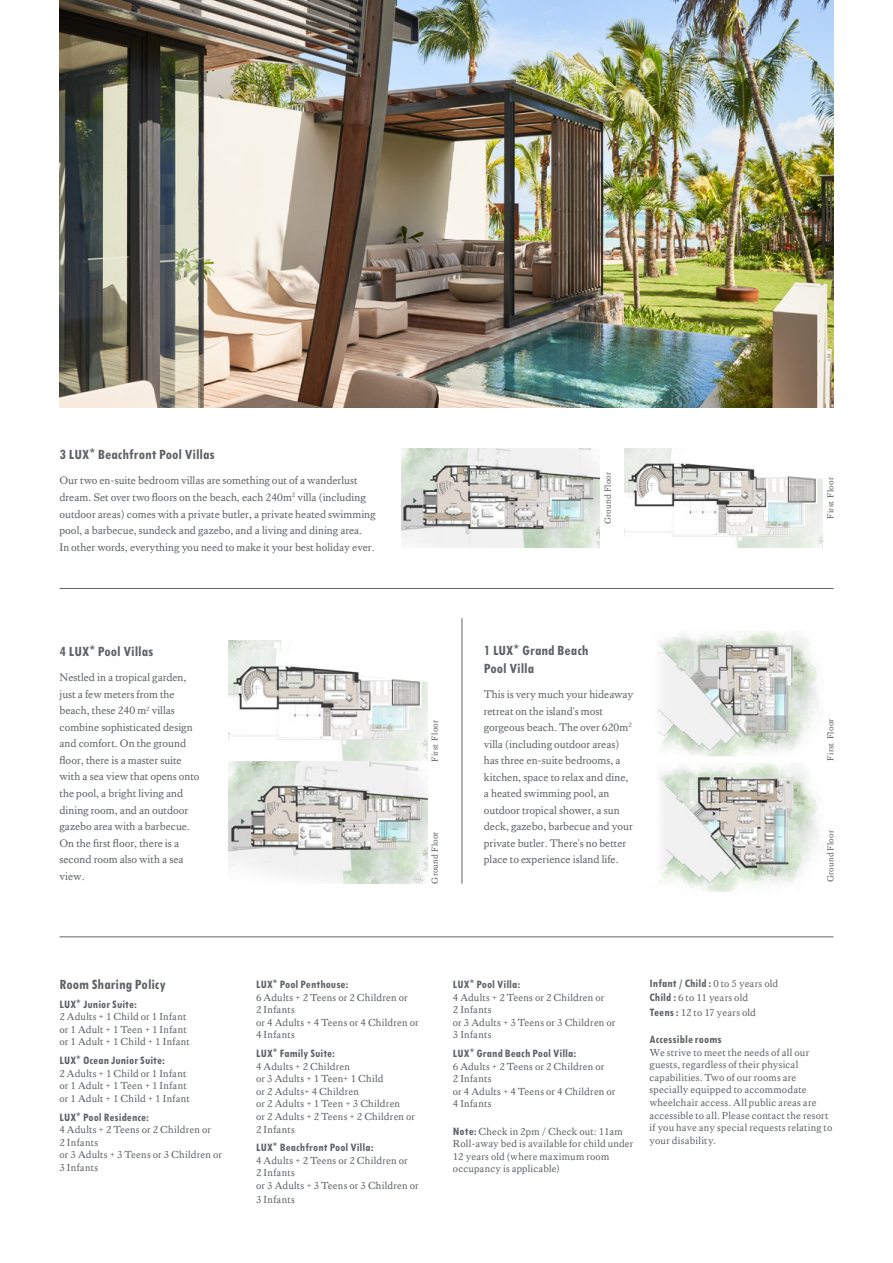
<style>
.page{position:relative;width:893px;height:1263px;background:#fff}
.page>*{position:absolute;margin:0;border:0;box-sizing:border-box;transform-origin:0 0}
.t1{font:700 condensed 15px/18px "Tw Cen MT Std";letter-spacing:.005em;color:#5e6367}
.t2{font:700 condensed 12px "Tw Cen MT Std";letter-spacing:.015em;color:#5e6367}
.t3{font:11.25px/16.5px "Kings Caslon";color:#5e6367}
.t4{font:10.5px/12.6px "Kings Caslon";letter-spacing:.02em;color:#5e6367}
.t5{font:9px "Kings Caslon";letter-spacing:.02em;color:#5e6367}
.s1{font-family:"Arial";font-weight:400;font-stretch:normal}
.s2{font-family:"Tw Cen MT Std";font-weight:700;font-stretch:condensed;font-size:12px}
.s3{font-family:"Kings Caslon";font-weight:400;font-stretch:normal;font-size:10.5px}
</style>
<div class="page">
<hr style="left:60px;top:936px;width:773px;height:1px;background:#5e6367">
<img style="left:229px;top:640px;width:198px;height:244px">
<img style="left:624px;top:449px;width:198px;height:98px">
<img style="left:401px;top:449px;width:199px;height:98px">
<hr style="left:462px;top:618px;width:1px;height:266px;background:#5e6367">
<hr style="left:60px;top:588px;width:773px;height:1px;background:#5e6367">
<img style="left:659px;top:763px;width:160px;height:129px">
<img style="left:658px;top:631px;width:161px;height:125px">
<img style="left:60px;top:0;width:773px;height:407px">
<h1 class="t1" style="left:60px;top:446px;width:157px">3 LUX<span class="s1">*</span> Beachfront Pool Villas</h1>
<p class="t3" style="left:60px;top:472px;width:318px">Our two en-suite bedroom villas are something out of a wanderlust dream. Set over two floors on the beach, each 240m<sup>2</sup> villa (including outdoor areas) comes with a private butler, a private heated swimming pool, a barbecue, sundeck and gazebo, and a living and dining area.<br>In other words, everything you need to make it your best holiday ever.</p>
<h1 class="t1" style="left:60px;top:643px;width:95px">4 LUX<span class="s1">*</span> Pool Villas</h1>
<p class="t3" style="left:60px;top:669px;width:141px">Nestled in a tropical garden, just a few meters from the beach, these 240 m<sup>2</sup> villas combine sophisticated design and comfort. On the ground floor, there is a master suite with a sea view that opens onto the pool, a bright living and dining room, and an outdoor gazebo area with a barbecue.<br>On the first floor, there is a second room also with a sea view.</p>
<p class="t5" style="left:603px;top:524px;width:54px;rotate:-90deg">Ground Floor</p>
<p class="t5" style="left:430px;top:762px;width:44px;rotate:-90deg">First Floor</p>
<p class="t5" style="left:430px;top:884px;width:54px;rotate:-90deg">Ground Floor</p>
<h1 class="t1" style="left:484px;top:641px;width:106px">1 LUX<span class="s1">*</span> Grand Beach<br>Pool Villa</h1>
<p class="t3" style="left:484px;top:686px;width:151px">This is very much your hideaway retreat on the island's most gorgeous beach. The over 620m<sup>2 </sup>villa (including outdoor areas) has three en-suite bedrooms, a kitchen, space to relax and dine, a heated swimming pool, an outdoor tropical shower, a sun deck, gazebo, barbecue and your private butler. There's no better place to experience island life.</p>
<p class="t5" style="left:825px;top:519px;width:44px;rotate:-90deg">First Floor</p>
<p class="t5" style="left:825px;top:761px;width:44px;rotate:-90deg">First Floor</p>
<p class="t5" style="left:825px;top:882px;width:54px;rotate:-90deg">Ground Floor</p>
<h1 class="t1" style="left:60px;top:975px;width:108px">Room Sharing Policy</h1>
<p class="t2" style="left:60px;top:998px;width:79px">LUX<span class="s1">*</span> Junior Suite:</p>
<p class="t4" style="left:60px;top:1010px;width:132px">2 Adults + 1 Child or 1 Infant or 1 Adult + 1 Teen + 1 Infant or 1 Adult + 1 Child + 1 Infant</p>
<p class="t2" style="left:60px;top:1054px;width:107px">LUX<span class="s1">*</span> Ocean Junior Suite:</p>
<p class="t4" style="left:60px;top:1067px;width:132px">2 Adults + 1 Child or 1 Infant or 1 Adult + 1 Teen + 1 Infant or 1 Adult + 1 Child + 1 Infant</p>
<p class="t2" style="left:60px;top:1110px;width:91px">LUX<span class="s1">*</span> Pool Residence:</p>
<p class="t4" style="left:60px;top:1123px;width:164px">4 Adults + 2 Teens or 2 Children or<br>2 Infants<br>or 3 Adults + 3 Teens or 3 Children or<br>3 Infants</p>
<p class="t2" style="left:256px;top:978px;width:94px">LUX<span class="s1">*</span> Pool Penthouse:</p>
<p class="t4" style="left:256px;top:991px;width:164px">6 Adults + 2 Teens or 2 Children or<br>2 Infants<br>or 4 Adults + 4 Teens or 4 Children or<br>4 Infants</p>
<p class="t2" style="left:256px;top:1047px;width:80px">LUX<span class="s1">*</span> Family Suite:</p>
<p class="t4" style="left:256px;top:1060px;width:161px">4 Adults + 2 Children<br>or 3 Adults + 1 Teen+ 1 Child<br>or 2 Adults+ 4 Children<br>or 2 Adults + 1 Teen + 3 Children<br>or 2 Adults + 2 Teens + 2 Children or<br>2 Infants</p>
<p class="t2" style="left:256px;top:1141px;width:119px">LUX<span class="s1">*</span> Beachfront Pool Villa:</p>
<p class="t4" style="left:256px;top:1154px;width:164px">4 Adults + 2 Teens or 2 Children or<br>2 Infants<br>or 3 Adults + 3 Teens or 3 Children or</p>
<p class="t4" style="left:256px;top:1193px;width:40px">3 Infants</p>
<p class="t2" style="left:453px;top:978px;width:69px">LUX<span class="s1">*</span> Pool Villa:</p>
<p class="t4" style="left:453px;top:991px;width:164px">4 Adults + 2 Teens or 2 Children or<br>2 Infants<br>or 3 Adults + 3 Teens or 3 Children or<br>3 Infants</p>
<p class="t2" style="left:453px;top:1047px;width:125px">LUX<span class="s1">*</span> Grand Beach Pool Villa:</p>
<p class="t4" style="left:453px;top:1060px;width:164px">6 Adults + 2 Teens or 2 Children or<br>2 Infants<br>or 4 Adults + 4 Teens or 4 Children or<br>4 Infants</p>
<p class="t4" style="left:453px;top:1125px;width:182px"><span class="s2">Note:</span> Check in 2pm / Check out: 11am Roll-away bed is available for child under 12 years old (where maximum room occupancy is applicable)</p>
<p class="t2" style="left:649px;top:977px;width:130px">Infant / Child : <span class="s3">0 to 5 years old</span></p>
<p class="t4" style="left:649px;top:991px;width:108px;line-height:14.4px"><span class="s2">Child :</span> 6 to 11 years old<br><span class="s2">Teens:</span> 12 to 17 years old</p>
<p class="t2" style="left:649px;top:1033px;width:73px">Accessible rooms</p>
<p class="t4" style="left:649px;top:1046px;width:184px">We strive to meet the needs of all our guests, regardless of their physical capabilities. Two of our rooms are specially equipped to accommodate wheelchair access. All public areas are accessible to all. Please contact the resort if you have any special requests relating to your disability.</p>
</div>
